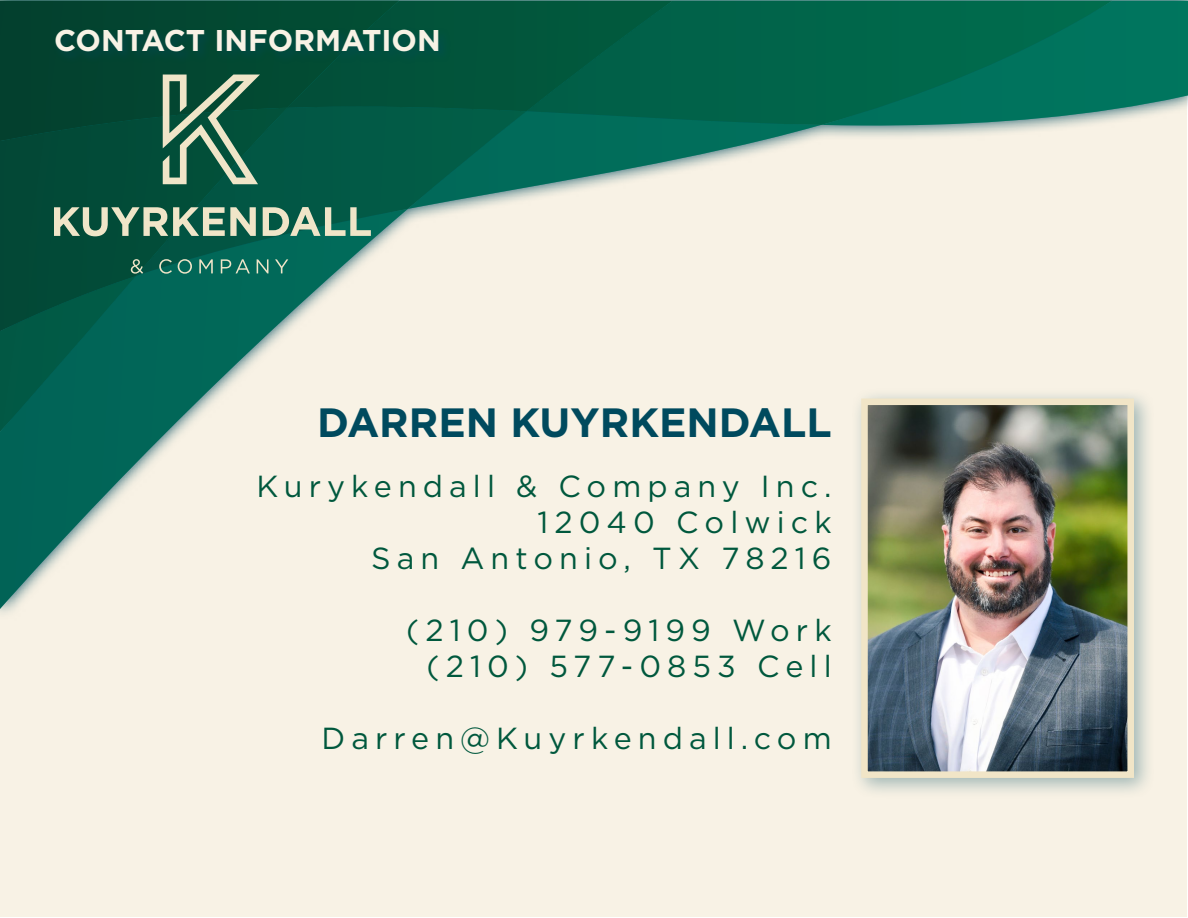
<style>
.page{position:relative;width:1188px;height:918px;background:#fff}
.page>*{position:absolute;margin:0;border:0;box-sizing:border-box;transform-origin:0 0}
.t1{font:700 40.95px "Gotham";color:#004a5e}
.t2{font:30.45px/36px "Gotham";letter-spacing:.2em;color:#00583d;text-align:right}
.t3{font:700 30px "Gotham";color:#f8f2e5}
</style>
<div class="page">
<div style="left:1px;top:1px;width:1186px;height:916px;background:#f8f2e5"></div>
<div style="left:0;top:0;width:1188px;height:621px;background:#f8f2e5"></div>
<svg style="left:288px;top:276px;width:60px;height:54px"></svg>
<svg style="left:1px;top:493px;width:122px;height:120px"></svg>
<svg style="left:288px;top:236px;width:105px;height:40px"></svg>
<svg style="left:1px;top:208px;width:287px;height:285px"></svg>
<svg style="left:821px;top:1px;width:367px;height:125px;background:#2b8975"></svg>
<svg style="left:821px;top:1px;width:291px;height:124px;background:#056f55"></svg>
<svg style="left:1px;top:1px;width:53px;height:207px;background:#024330"></svg>
<div style="left:851px;top:388px;width:304px;height:411px;background:#004a5e;opacity:.36"></div>
<img style="left:869px;top:407px;width:257px;height:363px">
<div style="left:861px;top:399px;width:273px;height:379px;border:7px solid #f1e5c7"></div>
<svg style="left:131px;top:259px;width:12px;height:15px"></svg>
<svg style="left:159px;top:259px;width:13px;height:15px"></svg>
<svg style="left:178px;top:259px;width:14px;height:15px"></svg>
<svg style="left:199px;top:259px;width:14px;height:14px"></svg>
<svg style="left:221px;top:259px;width:29px;height:14px"></svg>
<svg style="left:257px;top:259px;width:11px;height:14px"></svg>
<svg style="left:275px;top:259px;width:13px;height:14px"></svg>
<svg style="left:54px;top:1px;width:767px;height:235px;background:#30735f"></svg>
<p class="t3" style="left:54px;top:20px;width:388px">CONTACT INFORMATION</p>
<h1 class="t1" style="left:317px;top:395px;width:516px">DARREN KUYRKENDALL</h1>
<p class="t2" style="left:256px;top:468px;width:577px">Kurykendall &amp; Company Inc.<br>12040 Colwick<br>San Antonio, TX 78216</p>
<p class="t2" style="left:406px;top:612px;width:427px">(210) 979-9199 Work (210) 577-0853 Cell</p>
<p class="t2" style="left:321px;top:720px;width:512px">Darren@Kuyrkendall.com</p>
</div>
